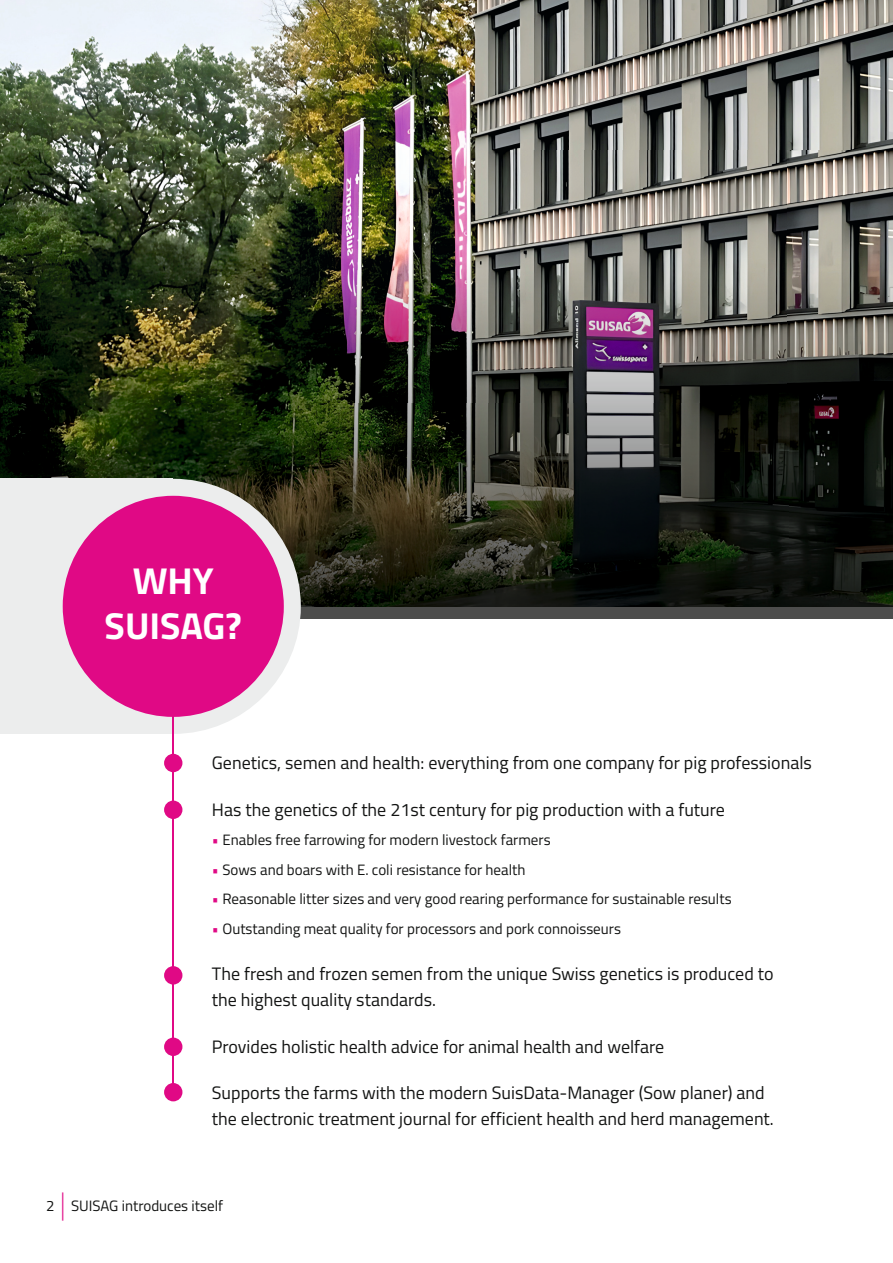
<style>
.page{position:relative;width:893px;height:1263px;background:#fff}
.page>*{position:absolute;margin:0;border:0;box-sizing:border-box;transform-origin:0 0}
.t1{font:700 37.5px/45px "Titillium Web";color:#fff;text-align:center}
.t2{font:18px/25.5px "Titillium Web";color:#131413}
.t3{font:15px "Titillium Web";color:#131413}
.s1{color:#e00985}
.s2{font-size:30px;color:#e00985}
</style>
<div class="page">
<img style="left:0;top:0;width:893px;height:619px">
<div style="left:0;top:479px;width:173px;height:255px;background:#eceded"></div>
<div style="left:46px;top:479px;width:255px;height:255px;background:#eceded;border-radius:50%"></div>
<div style="left:63px;top:496px;width:221px;height:221px;background:#e00985;border-radius:50%"></div>
<hr style="left:173px;top:671px;width:1px;height:421px;background:#e00985">
<div style="left:164px;top:754px;width:18px;height:18px;background:#e00985;border-radius:50%"></div>
<div style="left:164px;top:800px;width:18px;height:19px;background:#e00985;border-radius:50%"></div>
<div style="left:164px;top:966px;width:18px;height:18px;background:#e00985;border-radius:50%"></div>
<div style="left:164px;top:1037px;width:18px;height:19px;background:#e00985;border-radius:50%"></div>
<div style="left:164px;top:1083px;width:18px;height:18px;background:#e00985;border-radius:50%"></div>
<h1 class="t1" style="left:105px;top:557px;width:139px">WHY<br>SUISAG?</h1>
<p class="t2" style="left:212px;top:749px;width:601px">Genetics, semen and health: everything from one company for pig professionals</p>
<p class="t2" style="left:212px;top:796px;width:515px">Has the genetics of the 21st century for pig production with a future</p>
<p class="t3" style="left:212px;top:829px;width:340px"><span class="s1">•</span> Enables free farrowing for modern livestock farmers</p>
<p class="t3" style="left:212px;top:858px;width:315px"><span class="s1">•</span> Sows and boars with E. coli resistance for health</p>
<p class="t3" style="left:212px;top:888px;width:521px"><span class="s1">•</span> Reasonable litter sizes and very good rearing performance for sustainable results</p>
<p class="t3" style="left:212px;top:917px;width:411px"><span class="s1">•</span> Outstanding meat quality for processors and pork connoisseurs</p>
<p class="t2" style="left:212px;top:960px;width:563px">The fresh and frozen semen from the unique Swiss genetics is produced to the highest quality standards.</p>
<p class="t2" style="left:212px;top:1033px;width:454px">Provides holistic health advice for animal health and welfare</p>
<p class="t2" style="left:212px;top:1079px;width:563px">Supports the farms with the modern SuisData-Manager (Sow planer) and the electronic treatment journal for efficient health and herd management.</p>
<p class="t3" style="left:46px;top:1195px;width:179px">2 <span class="s2">|</span> SUISAG introduces itself</p>
</div>
